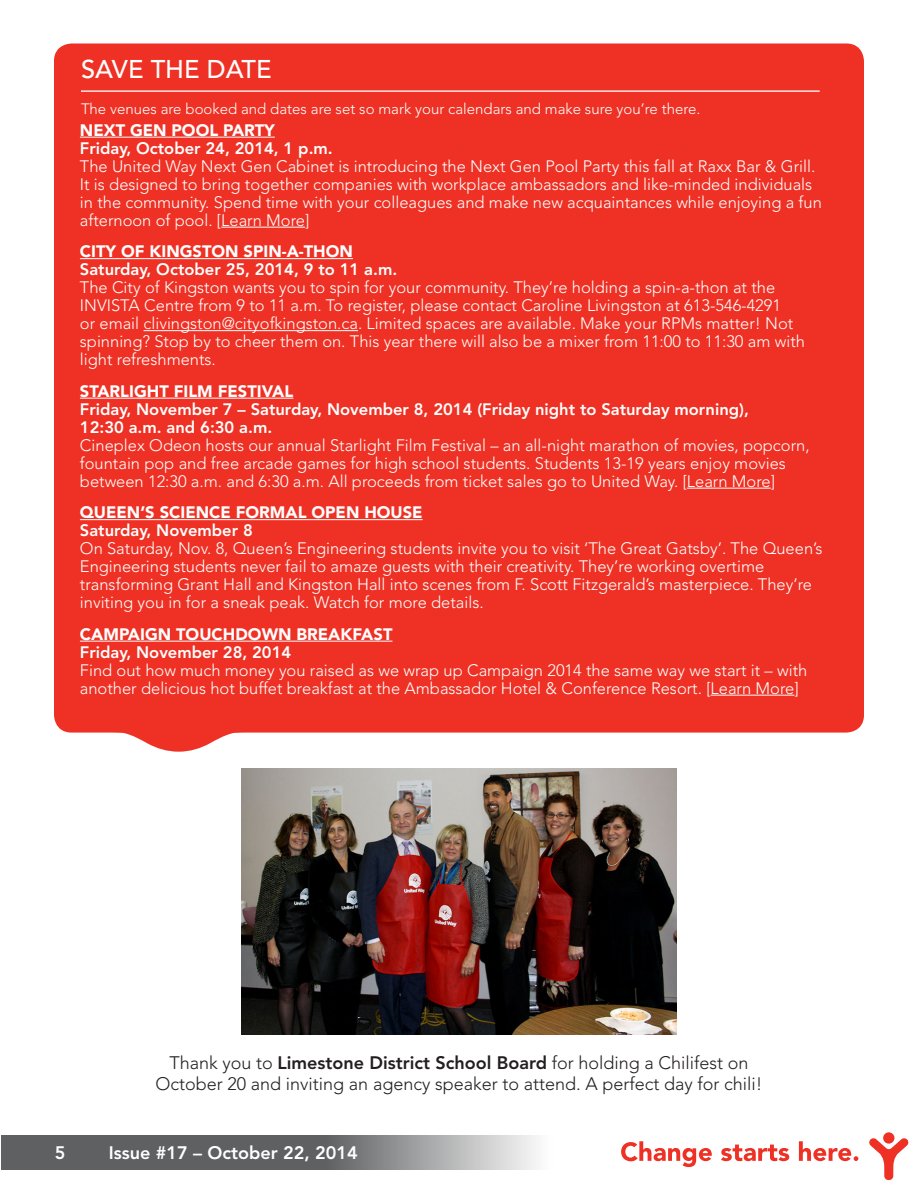
<style>
.page{position:relative;width:918px;height:1188px;background:#fff}
.page>*{position:absolute;margin:0;border:0;box-sizing:border-box;transform-origin:0 0}
.t1{font:500 25.5px "Avenir LT Std";color:#fff}
.t2{font:300 18px/21.6px "Avenir LT Std";color:#231f20;text-align:center}
.t3{font:800 18px "Avenir LT Std";color:#fff}
.t4{font:300 16.5px/18px "Avenir LT Std";color:#fff}
.t5{font:800 16.5px/18px "Avenir LT Std";color:#fff}
.t6{font:900 16.5px "Avenir LT Std";color:#fff}
.t7{font:300 15px "Avenir LT Std";color:#fff}
.s1{font-weight:800}
</style>
<div class="page">
<svg style="left:1px;top:1135px;width:536px;height:34px;background:#7c7c7e"></svg>
<svg style="left:869px;top:1138px;width:39px;height:42px"></svg>
<div style="left:883px;top:1132px;width:11px;height:12px;background:#ee3124;border-radius:50%"></div>
<svg style="left:621px;top:1141px;width:91px;height:26px"></svg>
<svg style="left:721px;top:1145px;width:68px;height:16px"></svg>
<svg style="left:799px;top:1141px;width:59px;height:20px"></svg>
<svg style="left:124px;top:733px;width:109px;height:19px"></svg>
<div style="left:54px;top:44px;width:810px;height:689px;background:#ee3124;border-radius:18px"></div>
<hr style="left:80px;top:137px;width:195px;height:1px;background:#fff">
<hr style="left:221px;top:227px;width:84px;height:1px;background:#fff">
<hr style="left:80px;top:258px;width:273px;height:1px;background:#fff">
<hr style="left:144px;top:330px;width:214px;height:1px;background:#fff">
<hr style="left:80px;top:398px;width:213px;height:1px;background:#fff">
<hr style="left:687px;top:488px;width:84px;height:1px;background:#fff">
<hr style="left:80px;top:519px;width:343px;height:1px;background:#fff">
<hr style="left:80px;top:641px;width:312px;height:1px;background:#fff">
<hr style="left:711px;top:695px;width:83px;height:1px;background:#fff">
<hr style="left:81px;top:90px;width:739px;height:2px;background:#fff">
<img style="left:241px;top:769px;width:436px;height:265px">
<h1 class="t1" style="left:81px;top:54px;width:192px">SAVE THE DATE</h1>
<p class="t7" style="left:81px;top:100px;width:621px">The venues are booked and dates are set so mark your calendars and make sure you’re there.</p>
<p class="t6" style="left:80px;top:120px;width:196px">NEXT GEN POOL PARTY</p>
<p class="t5" style="left:80px;top:139px;width:254px">Friday, October 24, 2014, 1 p.m.</p>
<p class="t4" style="left:80px;top:157px;width:743px">The United Way Next Gen Cabinet is introducing the Next Gen Pool Party this fall at Raxx Bar &amp; Grill.<br>It is designed to bring together companies with workplace ambassadors and like-minded individuals in the community. Spend time with your colleagues and make new acquaintances while enjoying a fun afternoon of pool. [Learn More]</p>
<p class="t6" style="left:80px;top:241px;width:275px">CITY OF KINGSTON SPIN-A-THON</p>
<p class="t5" style="left:80px;top:260px;width:319px">Saturday, October 25, 2014, 9 to 11 a.m.</p>
<p class="t4" style="left:80px;top:278px;width:727px">The City of Kingston wants you to spin for your community. They’re holding a spin-a-thon at the INVISTA Centre from 9 to 11 a.m. To register, please contact Caroline Livingston at 613-546-4291<br>or email clivingston@cityofkingston.ca. Limited spaces are available. Make your RPMs matter! Not spinning? Stop by to cheer them on. This year there will also be a mixer from 11:00 to 11:30 am with light refreshments.</p>
<p class="t6" style="left:80px;top:381px;width:215px">STARLIGHT FILM FESTIVAL</p>
<p class="t5" style="left:80px;top:400px;width:671px">Friday, November 7 – Saturday, November 8, 2014 (Friday night to Saturday morning),<br>12:30 a.m. and 6:30 a.m.</p>
<p class="t4" style="left:80px;top:436px;width:731px">Cineplex Odeon hosts our annual Starlight Film Festival – an all-night marathon of movies, popcorn, fountain pop and free arcade games for high school students. Students 13-19 years enjoy movies between 12:30 a.m. and 6:30 a.m. All proceeds from ticket sales go to United Way. [Learn More]</p>
<p class="t6" style="left:80px;top:502px;width:344px">QUEEN’S SCIENCE FORMAL OPEN HOUSE</p>
<p class="t5" style="left:80px;top:521px;width:174px">Saturday, November 8</p>
<p class="t4" style="left:80px;top:539px;width:744px">On Saturday, Nov. 8, Queen’s Engineering students invite you to visit ‘The Great Gatsby’. The Queen’s Engineering students never fail to amaze guests with their creativity. They’re working overtime transforming Grant Hall and Kingston Hall into scenes from F. Scott Fitzgerald’s masterpiece. They’re inviting you in for a sneak peak. Watch for more details.</p>
<p class="t6" style="left:80px;top:624px;width:314px">CAMPAIGN TOUCHDOWN BREAKFAST</p>
<p class="t5" style="left:80px;top:643px;width:213px">Friday, November 28, 2014</p>
<p class="t4" style="left:80px;top:661px;width:729px">Find out how much money you raised as we wrap up Campaign 2014 the same way we start it – with another delicious hot buffet breakfast at the Ambassador Hotel &amp; Conference Resort. [Learn More]</p>
<p class="t2" style="left:156px;top:1052px;width:608px">Thank you to <span class="s1">Limestone District School Board</span> for holding a Chilifest on<br>October 20 and inviting an agency speaker to attend. A perfect day for chili!</p>
<p class="t3" style="left:55px;top:1142px;width:12px">5</p>
<p class="t3" style="left:109px;top:1142px;width:250px">Issue #17 – October 22, 2014</p>
</div>
